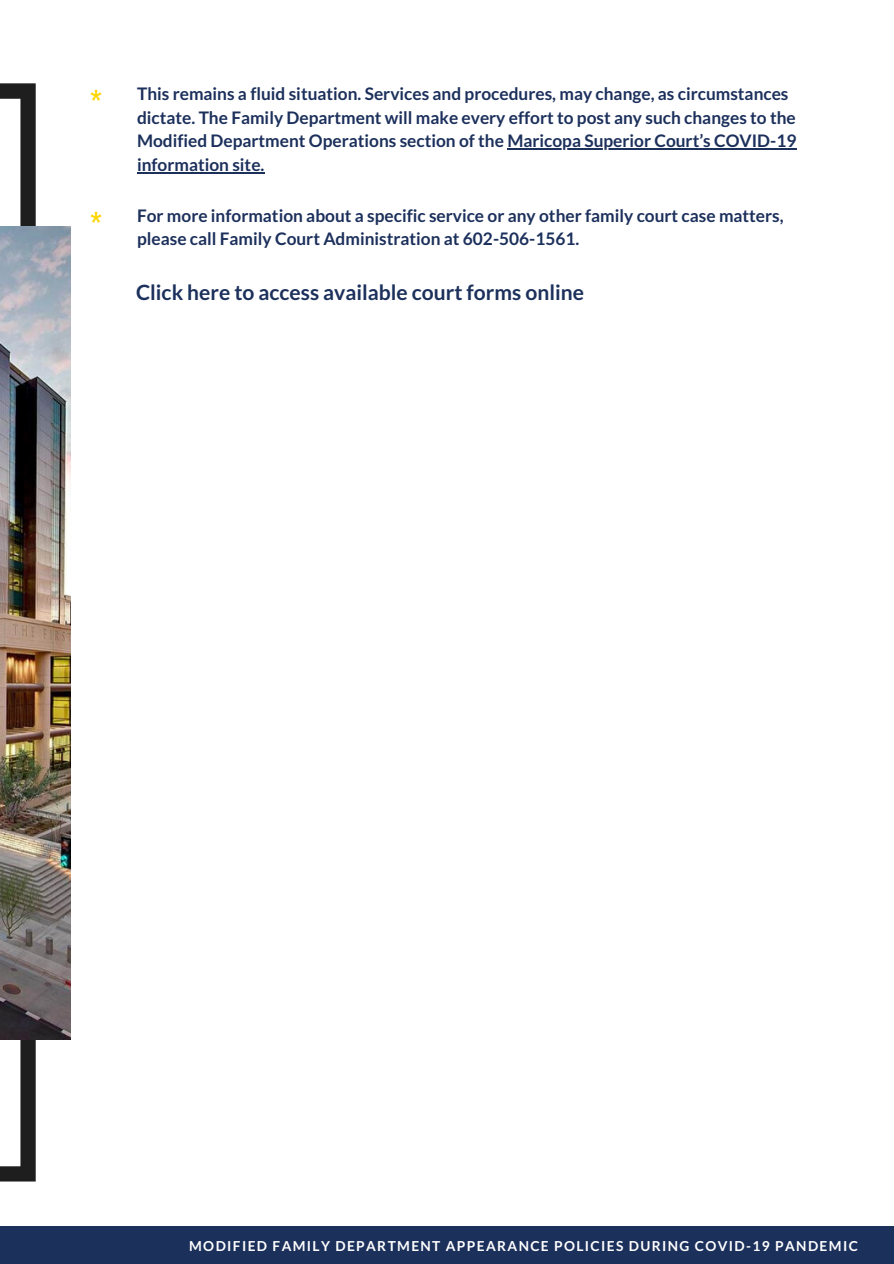
<style>
.page{position:relative;width:894px;height:1264px;background:#fff}
.page>*{position:absolute;margin:0;border:0;box-sizing:border-box;transform-origin:0 0}
.t1{font:31.5px "Oswald";color:#fdd603}
.t2{font:700 21px "Lato";color:#1c305c}
.t3{font:700 17.25px/23.7px "Lato";color:#1c305c}
.t4{font:700 13.65px "Lato";letter-spacing:.1em;color:#fff}
</style>
<div class="page">
<hr style="left:507px;top:148px;width:289px;height:1px;background:#1c305c">
<hr style="left:137px;top:172px;width:127px;height:1px;background:#1c305c">
<svg style="left:0;top:83px;width:36px;height:1098px"></svg>
<img style="left:0;top:226px;width:70px;height:813px">
<div style="left:0;top:1226px;width:893px;height:37px;background:#1c305c"></div>
<h1 class="t1" style="left:89px;top:79px;width:14px">*</h1>
<p class="t3" style="left:137px;top:81px;width:660px">This remains a fluid situation. Services and procedures, may change, as circumstances dictate. The Family Department will make every effort to post any such changes to the Modified Department Operations section of the Maricopa Superior Court’s COVID-19 information site.</p>
<h1 class="t1" style="left:89px;top:200px;width:14px">*</h1>
<p class="t3" style="left:137px;top:203px;width:648px">For more information about a specific service or any other family court case matters, please call Family Court Administration at 602-506-1561.</p>
<p class="t2" style="left:136px;top:279px;width:449px">Click here to access available court forms online</p>
<p class="t4" style="left:189px;top:1237px;width:670px">MODIFIED FAMILY DEPARTMENT APPEARANCE POLICIES DURING COVID-19 PANDEMIC</p>
</div>
